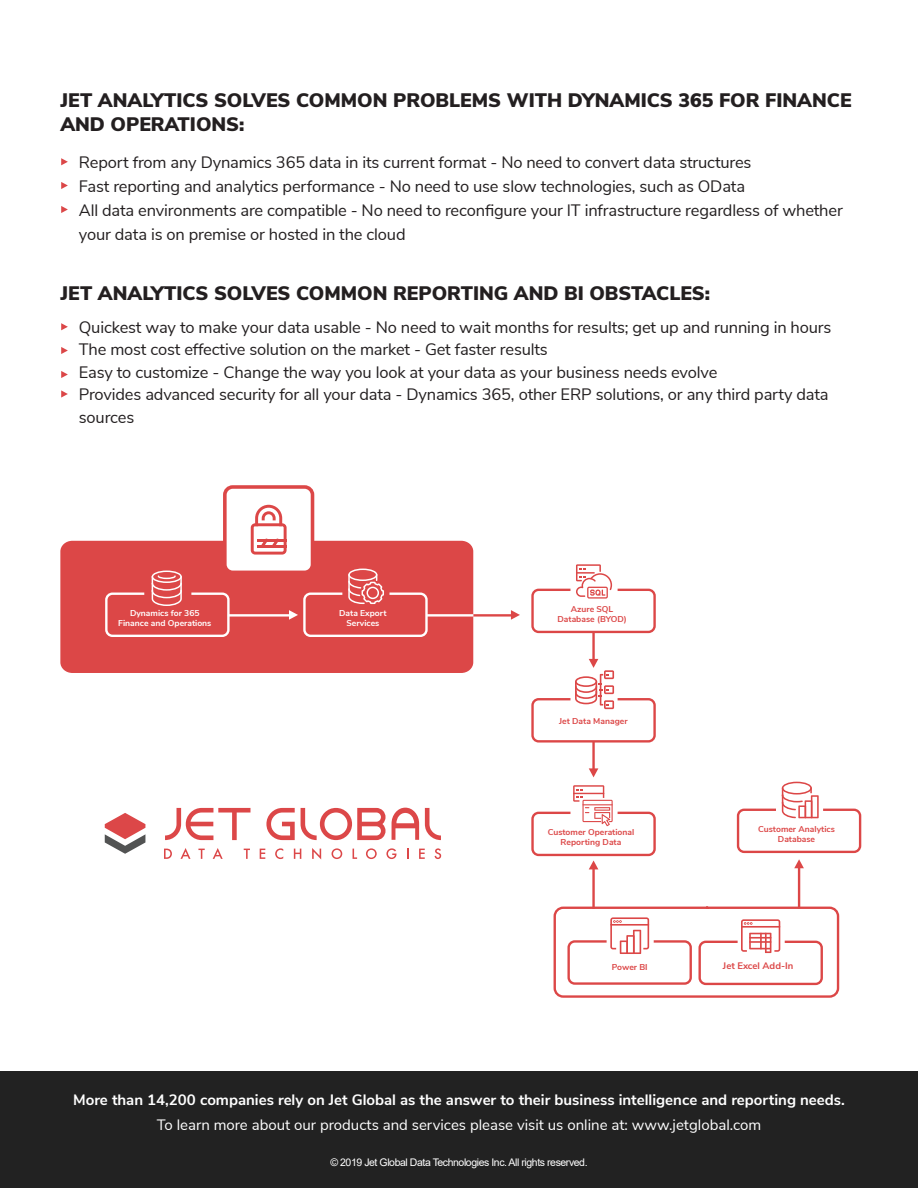
<style>
.page{position:relative;width:918px;height:1188px;background:#fff}
.page>*{position:absolute;margin:0;border:0;box-sizing:border-box;transform-origin:0 0}
.t1{font:900 19.5px/24px "Nunito Sans";color:#231f20}
.t2{font:16.5px/24px "Nunito Sans";letter-spacing:-.01em;color:#231f20}
.t3{font:700 15px "Nunito Sans";color:#fff}
.t4{font:15px "Nunito Sans";color:#fff}
.t5{font:10.5px "Arial";letter-spacing:-.04em;color:#fff}
.t6{font:700 9.45px "Nunito Sans";color:#dc4747}
.t7{font:700 8.55px/10.2px "Nunito Sans";color:#dc4747;text-align:center}
.t8{font:700 8.55px/10.2px "Nunito Sans";color:#fff;text-align:center}
</style>
<div class="page">
<div style="left:0;top:1072px;width:918px;height:116px;background:#222"></div>
<svg style="left:576px;top:564px;width:36px;height:35px"></svg>
<div style="left:531px;top:589px;width:125px;height:44px;border:2px solid #dc4747;border-radius:6px"></div>
<svg style="left:782px;top:782px;width:37px;height:36px"></svg>
<div style="left:737px;top:809px;width:124px;height:44px;border:2px solid #dc4747;border-radius:6px"></div>
<div style="left:531px;top:812px;width:125px;height:44px;border:2px solid #dc4747;border-radius:6px"></div>
<div style="left:531px;top:698px;width:125px;height:45px;border:2px solid #dc4747;border-radius:6px"></div>
<div style="left:60px;top:541px;width:413px;height:132px;background:#dc4747;border-radius:11px"></div>
<div style="left:225px;top:487px;width:88px;height:85px;background:#fff;border-radius:8px"></div>
<div style="left:223px;top:485px;width:91px;height:89px;border:4px solid #dc4747;border-radius:8px"></div>
<svg style="left:251px;top:505px;width:36px;height:50px"></svg>
<svg style="left:152px;top:571px;width:30px;height:35px"></svg>
<div style="left:105px;top:593px;width:125px;height:44px;border:2px solid #fff;border-radius:6px"></div>
<svg style="left:348px;top:569px;width:36px;height:35px"></svg>
<div style="left:303px;top:593px;width:125px;height:44px;border:2px solid #fff;border-radius:6px"></div>
<svg style="left:610px;top:917px;width:39px;height:37px"></svg>
<div style="left:567px;top:940px;width:125px;height:45px;border:2px solid #dc4747;border-radius:6px"></div>
<svg style="left:741px;top:919px;width:39px;height:34px"></svg>
<div style="left:698px;top:941px;width:125px;height:44px;border:2px solid #dc4747;border-radius:6px"></div>
<div style="left:554px;top:907px;width:285px;height:91px;border:2px solid #dc4747;border-radius:8px"></div>
<svg style="left:289px;top:610px;width:9px;height:10px"></svg>
<hr style="left:228px;top:614px;width:64px;height:3px;background:#fff">
<svg style="left:511px;top:610px;width:9px;height:10px"></svg>
<hr style="left:473px;top:614px;width:41px;height:3px;background:#dc4747">
<hr style="left:426px;top:614px;width:47px;height:3px;background:#fff">
<svg style="left:575px;top:659px;width:39px;height:50px"></svg>
<hr style="left:592px;top:632px;width:3px;height:29px;background:#dc4747">
<svg style="left:589px;top:768px;width:9px;height:9px"></svg>
<hr style="left:592px;top:742px;width:3px;height:29px;background:#dc4747">
<svg style="left:589px;top:860px;width:9px;height:9px"></svg>
<hr style="left:592px;top:867px;width:3px;height:42px;background:#dc4747">
<svg style="left:794px;top:859px;width:10px;height:9px"></svg>
<hr style="left:798px;top:866px;width:2px;height:42px;background:#dc4747">
<svg style="left:573px;top:785px;width:40px;height:41px"></svg>
<svg style="left:61px;top:158px;width:7px;height:7px"></svg>
<svg style="left:61px;top:182px;width:7px;height:7px"></svg>
<svg style="left:61px;top:206px;width:7px;height:7px"></svg>
<svg style="left:165px;top:808px;width:85px;height:32px"></svg>
<svg style="left:266px;top:808px;width:29px;height:32px"></svg>
<svg style="left:301px;top:808px;width:85px;height:32px"></svg>
<svg style="left:425px;top:808px;width:16px;height:32px"></svg>
<svg style="left:392px;top:808px;width:27px;height:32px"></svg>
<svg style="left:164px;top:849px;width:8px;height:10px"></svg>
<svg style="left:181px;top:848px;width:10px;height:11px"></svg>
<svg style="left:198px;top:849px;width:7px;height:10px"></svg>
<svg style="left:213px;top:848px;width:10px;height:11px"></svg>
<svg style="left:244px;top:849px;width:6px;height:10px"></svg>
<svg style="left:260px;top:849px;width:5px;height:10px"></svg>
<svg style="left:275px;top:848px;width:8px;height:11px"></svg>
<svg style="left:294px;top:849px;width:7px;height:10px"></svg>
<svg style="left:312px;top:848px;width:9px;height:11px"></svg>
<svg style="left:332px;top:848px;width:10px;height:11px"></svg>
<svg style="left:353px;top:849px;width:4px;height:10px"></svg>
<svg style="left:366px;top:848px;width:11px;height:11px"></svg>
<svg style="left:386px;top:848px;width:10px;height:11px"></svg>
<svg style="left:419px;top:849px;width:6px;height:10px"></svg>
<svg style="left:435px;top:848px;width:6px;height:11px"></svg>
<svg style="left:105px;top:813px;width:40px;height:41px"></svg>
<svg style="left:61px;top:323px;width:7px;height:7px"></svg>
<svg style="left:61px;top:347px;width:7px;height:7px"></svg>
<svg style="left:61px;top:371px;width:7px;height:7px"></svg>
<svg style="left:61px;top:390px;width:7px;height:8px"></svg>
<p class="t1" style="left:60px;top:87px;width:793px">JET ANALYTICS SOLVES COMMON PROBLEMS WITH DYNAMICS 365 FOR FINANCE<br>AND OPERATIONS:</p>
<p class="t2" style="left:79px;top:149px;width:674px">Report from any Dynamics 365 data in its current format - No need to convert data structures</p>
<p class="t2" style="left:79px;top:173px;width:668px">Fast reporting and analytics performance - No need to use slow technologies, such as OData</p>
<p class="t2" style="left:79px;top:197px;width:766px">All data environments are compatible - No need to reconfigure your IT infrastructure regardless of whether your data is on premise or hosted in the cloud</p>
<p class="t1" style="left:60px;top:281px;width:651px">JET ANALYTICS SOLVES COMMON REPORTING AND BI OBSTACLES:</p>
<p class="t2" style="left:79px;top:314px;width:754px">Quickest way to make your data usable - No need to wait months for results; get up and running in hours</p>
<p class="t2" style="left:79px;top:336px;width:471px">The most cost effective solution on the market - Get faster results</p>
<p class="t2" style="left:79px;top:359px;width:640px">Easy to customize - Change the way you look at your data as your business needs evolve</p>
<p class="t2" style="left:79px;top:382px;width:751px;line-height:22.5px">Provides advanced security for all your data - Dynamics 365, other ERP solutions, or any third party data sources</p>
<p class="t8" style="left:118px;top:607px;width:95px">Dynamics for 365<br>Finance and Operations</p>
<p class="t8" style="left:339px;top:607px;width:49px">Data Export<br>Services</p>
<p class="t7" style="left:558px;top:604px;width:71px">Azure SQL<br>Database (BYOD)</p>
<p class="t7" style="left:559px;top:715px;width:70px">Jet Data Manager</p>
<p class="t7" style="left:548px;top:827px;width:88px">Customer Operational<br>Reporting Data</p>
<p class="t7" style="left:758px;top:823px;width:78px">Customer Analytics<br>Database</p>
<p class="t7" style="left:612px;top:961px;width:37px">Power BI</p>
<p class="t6" style="left:723px;top:959px;width:72px">Jet Excel Add-In</p>
<p class="t3" style="left:73px;top:1088px;width:773px">More than 14,200 companies rely on Jet Global as the answer to their business intelligence and reporting needs.</p>
<p class="t4" style="left:157px;top:1114px;width:606px">To learn more about our products and services please visit us online at: www.jetglobal.com</p>
<p class="t5" style="left:330px;top:1155px;width:259px">© 2019 Jet Global Data Technologies Inc. All rights reserved.</p>
</div>
